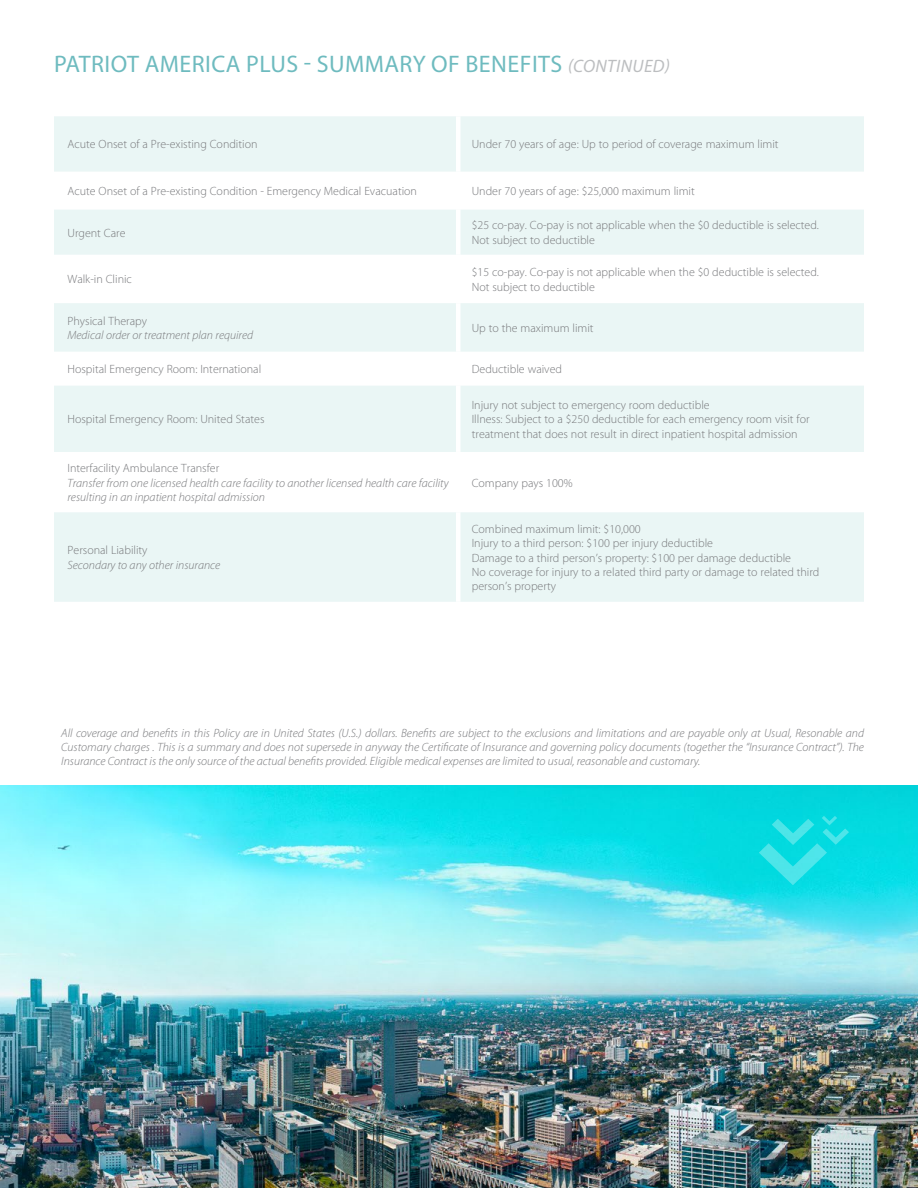
<style>
.page{position:relative;width:918px;height:1188px;background:#fff}
.page>*{position:absolute;margin:0;border:0;box-sizing:border-box;transform-origin:0 0}
.t1{font:24px "Myriad Pro";letter-spacing:.02em;color:#6ebbbf}
.t2{font:300 12px/14.4px "Myriad Pro";color:#77787b}
.t3{font:italic 300 12px/14.4px "Myriad Pro";color:#77787b;text-align:justify}
.s1{font-style:italic;font-size:18px;color:#bcbec0}
</style>
<div class="page">
<img style="left:0;top:785px;width:918px;height:403px">
<svg style="left:54px;top:116px;width:810px;height:486px;fill:#eaf6f5"></svg>
<hr style="left:456px;top:172px;width:4px;height:38px;background:#fff">
<hr style="left:456px;top:255px;width:4px;height:48px;background:#fff">
<hr style="left:456px;top:352px;width:4px;height:34px;background:#fff">
<hr style="left:456px;top:452px;width:4px;height:60px;background:#fff">
<hr style="left:456px;top:116px;width:4px;height:56px;background:#fff">
<hr style="left:456px;top:210px;width:4px;height:45px;background:#fff">
<hr style="left:456px;top:303px;width:4px;height:49px;background:#fff">
<hr style="left:456px;top:386px;width:4px;height:66px;background:#fff">
<hr style="left:456px;top:512px;width:4px;height:90px;background:#fff">
<svg style="left:759px;top:816px;width:90px;height:69px;background:#18dde3"></svg>
<h1 class="t1" style="left:54px;top:49px;width:617px">PATRIOT AMERICA PLUS - SUMMARY OF BENEFITS <span class="s1">(CONTINUED)</span></h1>
<p class="t2" style="left:68px;top:137px;width:192px">Acute Onset of a Pre-existing Condition</p>
<p class="t2" style="left:472px;top:137px;width:308px">Under 70 years of age: Up to period of coverage maximum limit</p>
<p class="t2" style="left:68px;top:184px;width:351px">Acute Onset of a Pre-existing Condition - Emergency Medical Evacuation</p>
<p class="t2" style="left:472px;top:184px;width:225px">Under 70 years of age: $25,000 maximum limit</p>
<p class="t2" style="left:68px;top:226px;width:60px">Urgent Care</p>
<p class="t2" style="left:472px;top:218px;width:349px">$25 co-pay. Co-pay is not applicable when the $0 deductible is selected.<br>Not subject to deductible</p>
<p class="t2" style="left:68px;top:272px;width:66px">Walk-in Clinic</p>
<p class="t2" style="left:472px;top:265px;width:349px">$15 co-pay. Co-pay is not applicable when the $0 deductible is selected.<br>Not subject to deductible</p>
<p class="t2" style="left:68px;top:314px;width:81px">Physical Therapy</p>
<p class="t3" style="left:68px;top:328px;width:187px">Medical order or treatment plan required</p>
<p class="t2" style="left:472px;top:321px;width:123px">Up to the maximum limit</p>
<p class="t2" style="left:68px;top:362px;width:195px">Hospital Emergency Room: International</p>
<p class="t2" style="left:472px;top:362px;width:92px">Deductible waived</p>
<p class="t2" style="left:68px;top:412px;width:198px">Hospital Emergency Room: United States</p>
<p class="t2" style="left:472px;top:398px;width:339px">Injury not subject to emergency room deductible<br>Illness: Subject to a $250 deductible for each emergency room visit for treatment that does not result in direct inpatient hospital admission</p>
<p class="t2" style="left:68px;top:461px;width:153px">Interfacility Ambulance Transfer</p>
<p class="t3" style="left:68px;top:476px;width:383px">Transfer from one licensed health care facility to another licensed health care facility resulting in an inpatient hospital admission</p>
<p class="t2" style="left:472px;top:476px;width:102px">Company pays 100%</p>
<p class="t2" style="left:68px;top:543px;width:82px">Personal Liability</p>
<p class="t3" style="left:68px;top:558px;width:154px">Secondary to any other insurance</p>
<p class="t2" style="left:472px;top:522px;width:349px">Combined maximum limit: $10,000<br>Injury to a third person: $100 per injury deductible<br>Damage to a third person’s property: $100 per damage deductible<br>No coverage for injury to a related third party or damage to related third person’s property</p>
<p class="t3" style="left:61px;top:726px;width:804px">All coverage and benefits in this Policy are in United States (U.S.) dollars. Benefits are subject to the exclusions and limitations and are payable only at Usual, Resonable and Customary charges . This is a summary and does not supersede in anyway the Certificate of Insurance and governing policy documents (together the “Insurance Contract”). The Insurance Contract is the only source of the actual benefits provided. Eligible medical expenses are limited to usual, reasonable and customary.</p>
</div>
